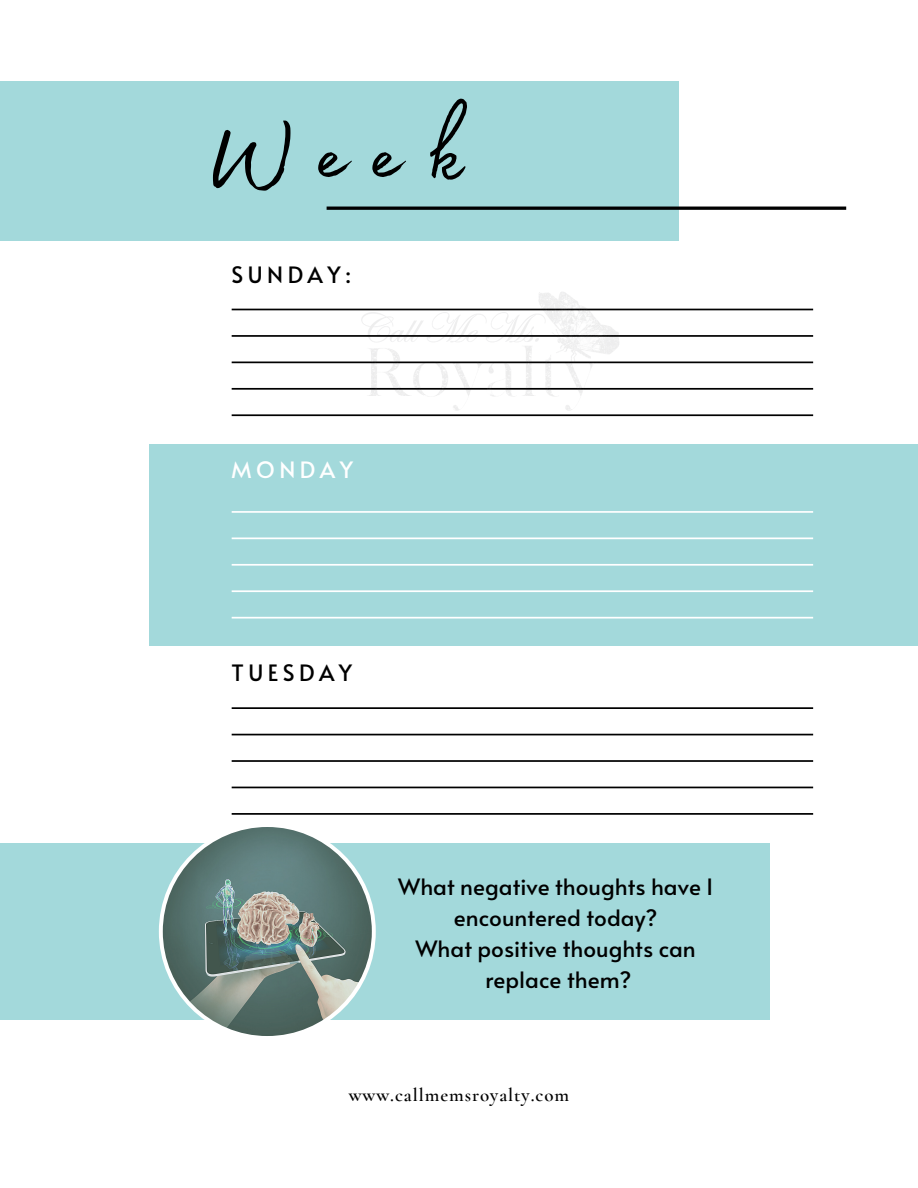
<style>
.page{position:relative;width:918px;height:1188px;background:#fff}
.page>*{position:absolute;margin:0;border:0;box-sizing:border-box;transform-origin:0 0}
.t1{font:119.85px "Madelyn Fill";color:#000}
.t2{font:22.5px/30.9px "Alata";color:#000;text-align:center}
.t3{font:22.5px "Alata";letter-spacing:.2em;color:#000}
.t4{font:22.5px "Alata";letter-spacing:.2em;color:#fff}
.t5{font:600 18.9px "Cormorant Garamond";letter-spacing:.05em;color:#000}
</style>
<div class="page">
<div style="left:0;top:81px;width:679px;height:160px;background:#a3d9db"></div>
<div style="left:149px;top:445px;width:769px;height:201px;background:#a3d9db"></div>
<svg style="left:651px;top:207px;width:195px;height:3px"></svg>
<svg style="left:232px;top:511px;width:581px;height:2px"></svg>
<svg style="left:232px;top:537px;width:581px;height:2px"></svg>
<svg style="left:232px;top:564px;width:581px;height:2px"></svg>
<svg style="left:232px;top:590px;width:581px;height:2px"></svg>
<svg style="left:232px;top:617px;width:581px;height:2px"></svg>
<svg style="left:232px;top:309px;width:581px;height:1px"></svg>
<svg style="left:232px;top:335px;width:581px;height:2px"></svg>
<svg style="left:232px;top:362px;width:581px;height:1px"></svg>
<svg style="left:232px;top:388px;width:581px;height:2px"></svg>
<svg style="left:232px;top:414px;width:581px;height:2px"></svg>
<svg style="left:232px;top:707px;width:581px;height:2px"></svg>
<svg style="left:232px;top:734px;width:581px;height:1px"></svg>
<svg style="left:232px;top:760px;width:581px;height:2px"></svg>
<svg style="left:232px;top:787px;width:581px;height:1px"></svg>
<svg style="left:232px;top:813px;width:581px;height:2px"></svg>
<div style="left:0;top:843px;width:770px;height:177px;background:#a3d9db"></div>
<svg style="left:159px;top:827px;width:217px;height:209px"></svg>
<img style="left:327px;top:206px;width:324px;height:307px">
<h1 class="t1" style="left:207px;top:63px;width:260px">Week</h1>
<p class="t2" style="left:232px;top:258px;width:121px">SUNDAY:</p>
<p class="t4" style="left:232px;top:453px;width:123px">MONDAY</p>
<p class="t3" style="left:232px;top:657px;width:122px">TUESDAY</p>
<p class="t2" style="left:398px;top:870px;width:316px">What negative thoughts have I encountered today?<br>What positive thoughts can replace them?</p>
<p class="t5" style="left:349px;top:1084px;width:222px">www.callmemsroyalty.com</p>
</div>
